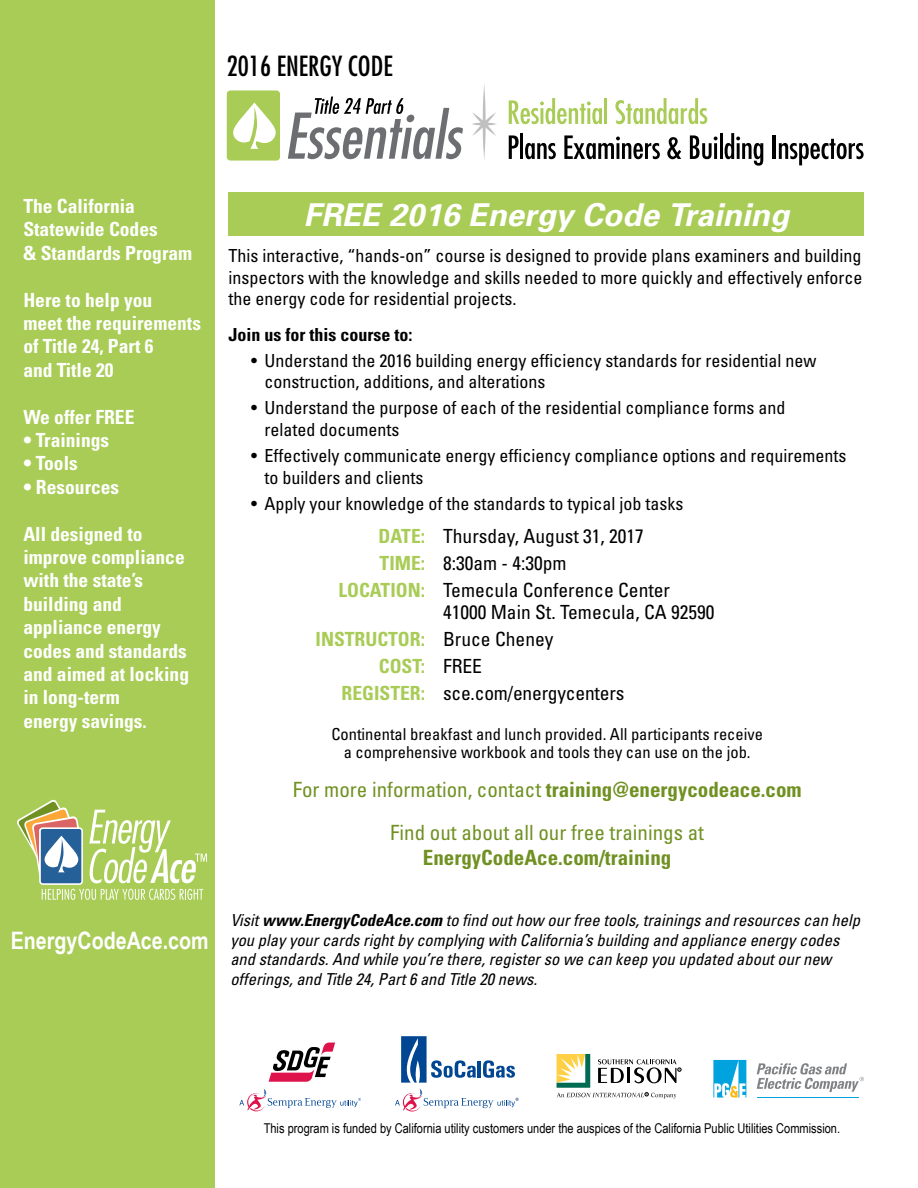
<style>
.page{position:relative;width:918px;height:1188px;background:#fff}
.page>*{position:absolute;margin:0;border:0;box-sizing:border-box;transform-origin:0 0}
.t1{font:italic 700 31.5px "Univers";color:#fff}
.t2{font:condensed 27px "Futura";color:#000}
.t3{font:700 24px "Arial Narrow";color:#fff}
.t4{font:condensed 21px/43.2px "Univers";color:#709122;text-align:center}
.t5{font:700 condensed 21px "Univers";color:#709122}
.t6{font:700 condensed 19.5px/23.4px "Univers";color:#fff}
.t7{font:condensed 19.5px "Univers";color:#000}
.t8{font:700 condensed 19.5px "Univers";color:#a8cc56}
.t9{font:condensed 18px/21.6px "Univers";color:#000}
.t10{font:700 condensed 18px "Univers";color:#000}
.t11{font:italic condensed 16.5px/19.8px "Univers";color:#000}
.t12{font:condensed 16.5px/18px "Univers";color:#000;text-align:center}
.t13{font:13.5px "Arial Narrow";color:#000}
.s1{font-weight:700;color:#a8cc56}
.s2{font-weight:400;color:#000}
.s3{font-weight:700}
</style>
<div class="page">
<div style="left:229px;top:193px;width:635px;height:43px;background:#a8cc56"></div>
<div style="left:0;top:0;width:214px;height:1188px;background:#a8cc56"></div>
<svg style="left:17px;top:799px;width:190px;height:101px"></svg>
<svg style="left:288px;top:97px;width:175px;height:62px"></svg>
<svg style="left:472px;top:84px;width:24px;height:76px"></svg>
<div style="left:227px;top:90px;width:53px;height:71px;background:#a8cc56;border-radius:4px"></div>
<svg style="left:233px;top:103px;width:43px;height:46px"></svg>
<svg style="left:509px;top:98px;width:93px;height:26px"></svg>
<hr style="left:604px;top:98px;width:3px;height:26px;background:#a8cc56">
<svg style="left:615px;top:98px;width:92px;height:26px"></svg>
<svg style="left:509px;top:135px;width:10px;height:24px"></svg>
<hr style="left:520px;top:133px;width:3px;height:26px;background:#000">
<svg style="left:525px;top:143px;width:31px;height:16px"></svg>
<svg style="left:564px;top:135px;width:96px;height:24px"></svg>
<svg style="left:667px;top:137px;width:14px;height:22px"></svg>
<svg style="left:690px;top:135px;width:28px;height:24px"></svg>
<hr style="left:720px;top:133px;width:3px;height:26px;background:#000">
<svg style="left:725px;top:133px;width:38px;height:33px"></svg>
<hr style="left:773px;top:135px;width:3px;height:24px;background:#000">
<svg style="left:779px;top:139px;width:85px;height:26px"></svg>
<svg style="left:557px;top:1054px;width:124px;height:45px"></svg>
<svg style="left:713px;top:1060px;width:33px;height:38px"></svg>
<hr style="left:757px;top:1097px;width:102px;height:1px;background:#00a3dd">
<svg style="left:757px;top:1063px;width:107px;height:29px"></svg>
<svg style="left:395px;top:1036px;width:124px;height:76px"></svg>
<svg style="left:269px;top:1043px;width:66px;height:39px"></svg>
<svg style="left:239px;top:1089px;width:122px;height:22px"></svg>
<h2 class="t2" style="left:227px;top:49px;width:167px">2016 ENERGY CODE</h2>
<p class="t6" style="left:23px;top:194px;width:170px">The California<br>Statewide Codes<br>&amp; Standards Program</p>
<p class="t6" style="left:23px;top:288px;width:179px">Here to help you<br>meet the requirements of Title 24, Part 6<br>and Title 20</p>
<p class="t6" style="left:23px;top:405px;width:113px">We offer FREE</p>
<p class="t6" style="left:23px;top:428px;width:87px">• Trainings</p>
<p class="t6" style="left:23px;top:452px;width:56px">• Tools</p>
<p class="t6" style="left:23px;top:475px;width:97px">• Resources</p>
<p class="t6" style="left:23px;top:522px;width:167px">All designed to improve compliance with the state’s building and appliance energy codes and standards and aimed at locking in long-term<br>energy savings.</p>
<h3 class="t3" style="left:11px;top:923px;width:199px">EnergyCodeAce.com</h3>
<h1 class="t1" style="left:304px;top:194px;width:487px">FREE 2016 Energy Code Training</h1>
<p class="t9" style="left:229px;top:245px;width:635px;text-align:justify">This interactive, “hands-on” course is designed to provide plans examiners and building inspectors with the knowledge and skills needed to more quickly and effectively enforce the energy code for residential projects.</p>
<p class="t10" style="left:229px;top:323px;width:185px">Join us for this course to:</p>
<p class="t9" style="left:265px;top:349px;width:553px;text-indent:-14px">• Understand the 2016 building energy efficiency standards for residential new construction, additions, and alterations</p>
<p class="t9" style="left:265px;top:397px;width:522px;text-indent:-14px">• Understand the purpose of each of the residential compliance forms and related documents</p>
<p class="t9" style="left:265px;top:444px;width:583px;text-indent:-14px">• Effectively communicate energy efficiency compliance options and requirements to builders and clients</p>
<p class="t9" style="left:251px;top:492px;width:434px">• Apply your knowledge of the standards to typical job tasks</p>
<p class="t7" style="left:379px;top:523px;width:267px"><span class="s1">DATE:</span> Thursday, August 31, 2017</p>
<p class="t7" style="left:380px;top:550px;width:188px"><span class="s1">TIME:</span> 8:30am - 4:30pm</p>
<p class="t7" style="left:338px;top:577px;width:333px"><span class="s1">LOCATION:</span> Temecula Conference Center</p>
<p class="t7" style="left:443px;top:600px;width:273px">41000 Main St. Temecula, CA 92590</p>
<p class="t8" style="left:316px;top:627px;width:239px">INSTRUCTOR: <span class="s2">Bruce Cheney</span></p>
<p class="t8" style="left:379px;top:654px;width:105px">COST: <span class="s2">FREE</span></p>
<p class="t7" style="left:342px;top:681px;width:284px"><span class="s1">REGISTER:</span> sce.com/energycenters</p>
<p class="t12" style="left:331px;top:725px;width:433px">Continental breakfast and lunch provided. All participants receive a comprehensive workbook and tools they can use on the job.</p>
<p class="t4" style="left:293px;top:767px;width:510px">For more information, contact <span class="s3">training@energycodeace.com<br></span>Find out about all our free trainings at</p>
<p class="t5" style="left:423px;top:845px;width:250px">EnergyCodeAce.com/training</p>
<p class="t11" style="left:230px;top:910px;width:631px">Visit <span class="s3">www.EnergyCodeAce.com</span> to find out how our free tools, trainings and resources can help you play your cards right by complying with California’s building and appliance energy codes and standards. And while you’re there, register so we can keep you updated about our new offerings, and Title 24, Part 6 and Title 20 news.</p>
<p class="t13" style="left:264px;top:1118px;width:578px">This program is funded by California utility customers under the auspices of the California Public Utilities Commission.</p>
</div>
